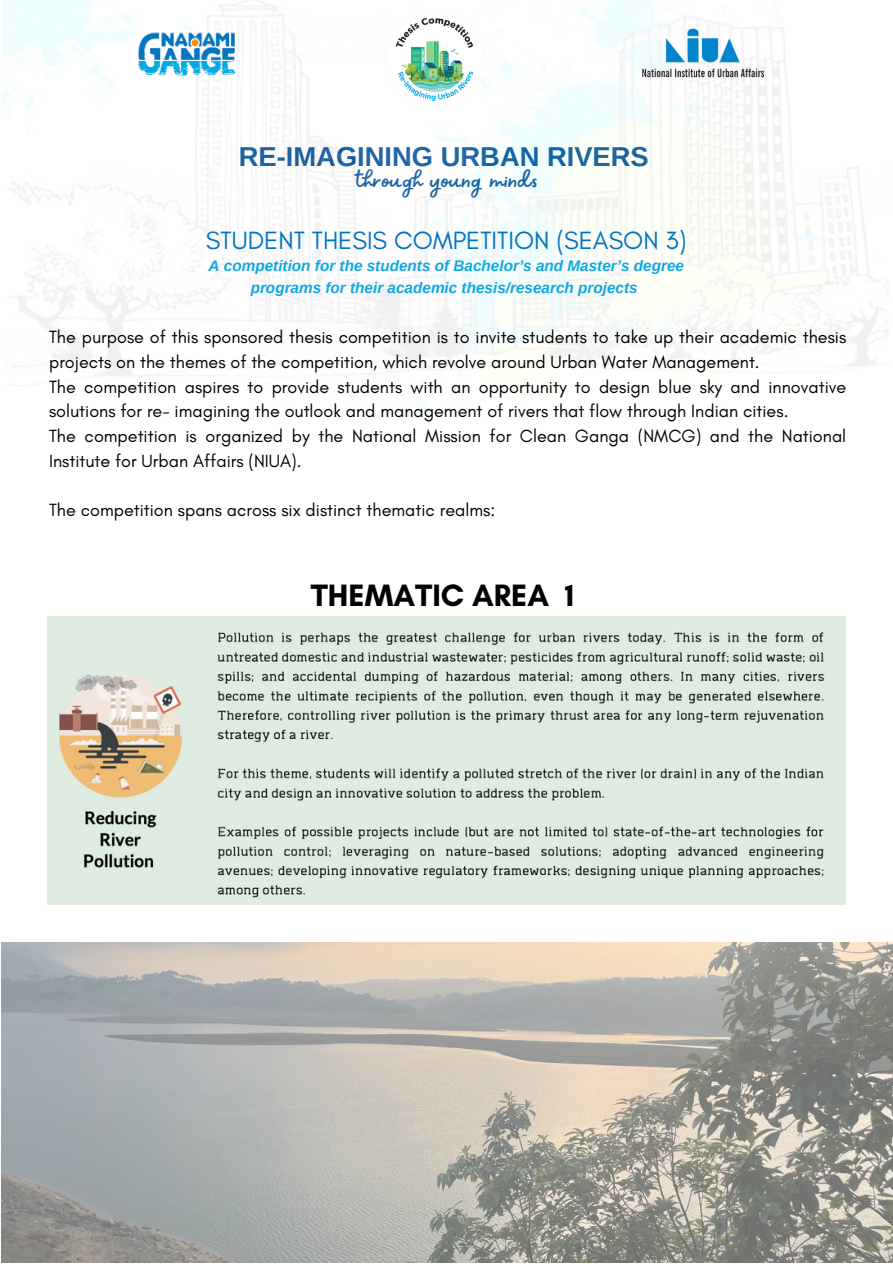
<style>
.page{position:relative;width:893px;height:1264px;background:#fff}
.page>*{position:absolute;margin:0;border:0;box-sizing:border-box;transform-origin:0 0}
.t1{font:700 31.5px "Glacial Indifference";color:#000}
.t2{font:700 27.3px "Arimo";color:#145da0}
.t3{font:27.3px "Sweet Apricot";color:#145da0}
.t4{font:25.5px "Glacial Indifference";color:#0174c1}
.t5{font:18px/24.8px "Glacial Indifference";color:#000}
.t6{font:italic 700 15.3px/21.3px "Arimo";color:#11a8e2;text-align:center}
</style>
<div class="page">
<img style="left:48px;top:616px;width:797px;height:288px">
<img style="left:123px;top:21px;width:130px;height:64px">
<img style="left:385px;top:9px;width:102px;height:101px">
<img style="left:635px;top:24px;width:134px;height:58px">
<img style="left:1px;top:942px;width:891px;height:320px">
<p class="t2" style="left:239px;top:141px;width:411px">RE-IMAGINING URBAN RIVERS</p>
<p class="t3" style="left:356px;top:162px;width:183px">through young minds</p>
<p class="t4" style="left:206px;top:225px;width:482px">STUDENT THESIS COMPETITION (SEASON 3)</p>
<p class="t6" style="left:208px;top:255px;width:477px">A competition for the students of Bachelor’s and Master’s degree programs for their academic thesis/research projects</p>
<p class="t5" style="left:49px;top:324px;width:798px">The purpose of this sponsored thesis competition is to invite students to take up their academic thesis projects on the themes of the competition, which revolve around Urban Water Management.</p>
<p class="t5" style="left:49px;top:374px;width:798px">The competition aspires to provide students with an opportunity to design blue sky and innovative solutions for re- imagining the outlook and management of rivers that flow through Indian cities.</p>
<p class="t5" style="left:49px;top:423px;width:798px">The competition is organized by the National Mission for Clean Ganga (NMCG) and the National<br>Institute for Urban Affairs (NIUA).</p>
<p class="t5" style="left:49px;top:497px;width:447px">The competition spans across six distinct thematic realms:</p>
<p class="t1" style="left:311px;top:576px;width:265px">THEMATIC AREA 1</p>
</div>
